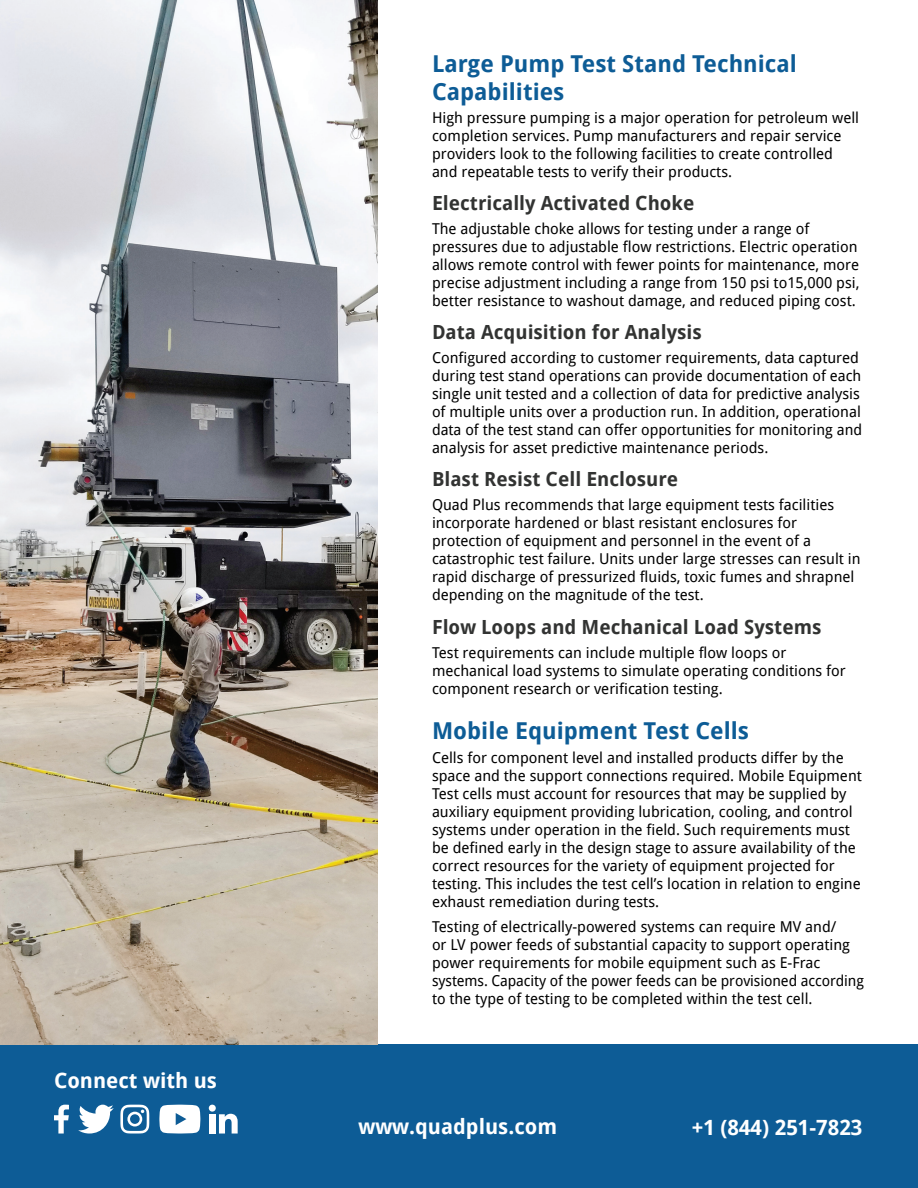
<style>
.page{position:relative;width:918px;height:1188px;background:#fff}
.page>*{position:absolute;margin:0;border:0;box-sizing:border-box;transform-origin:0 0}
.t1{font:700 23.25px/27.9px "Droid Sans";color:#0d5c96}
.t2{font:700 21px "Droid Sans";color:#fff}
.t3{font:700 19.5px "Droid Sans";color:#323332}
.t4{font:15px/18px "Droid Sans";color:#000}
</style>
<div class="page">
<div style="left:0;top:1045px;width:918px;height:143px;background:#0d5c96"></div>
<svg style="left:54px;top:1105px;width:15px;height:29px"></svg>
<svg style="left:120px;top:1105px;width:29px;height:29px"></svg>
<div style="left:209px;top:1114px;width:6px;height:20px;background:#fff"></div>
<div style="left:209px;top:1105px;width:7px;height:7px;background:#fff;border-radius:50%"></div>
<svg style="left:219px;top:1114px;width:19px;height:20px"></svg>
<svg style="left:78px;top:1105px;width:36px;height:29px"></svg>
<svg style="left:159px;top:1105px;width:41px;height:29px"></svg>
<img style="left:0;top:0;width:378px;height:1045px">
<h2 class="t2" style="left:54px;top:1068px;width:165px">Connect with us</h2>
<h1 class="t1" style="left:432px;top:50px;width:366px">Large Pump Test Stand Technical<br>Capabilities</h1>
<p class="t4" style="left:432px;top:109px;width:429px">High pressure pumping is a major operation for petroleum well completion services. Pump manufacturers and repair service providers look to the following facilities to create controlled and repeatable tests to verify their products.</p>
<h3 class="t3" style="left:432px;top:192px;width:264px">Electrically Activated Choke</h3>
<p class="t4" style="left:432px;top:220px;width:429px">The adjustable choke allows for testing under a range of pressures due to adjustable flow restrictions. Electric operation allows remote control with fewer points for maintenance, more precise adjustment including a range from 150 psi to15,000 psi, better resistance to washout damage, and reduced piping cost.</p>
<h3 class="t3" style="left:432px;top:321px;width:271px">Data Acquisition for Analysis</h3>
<p class="t4" style="left:432px;top:349px;width:432px">Configured according to customer requirements, data captured during test stand operations can provide documentation of each single unit tested and a collection of data for predictive analysis of multiple units over a production run. In addition, operational data of the test stand can offer opportunities for monitoring and analysis for asset predictive maintenance periods.</p>
<h3 class="t3" style="left:432px;top:468px;width:248px">Blast Resist Cell Enclosure</h3>
<p class="t4" style="left:432px;top:495px;width:430px">Quad Plus recommends that large equipment tests facilities incorporate hardened or blast resistant enclosures for protection of equipment and personnel in the event of a catastrophic test failure. Units under large stresses can result in rapid discharge of pressurized fluids, toxic fumes and shrapnel depending on the magnitude of the test.</p>
<h3 class="t3" style="left:432px;top:616px;width:391px">Flow Loops and Mechanical Load Systems</h3>
<p class="t4" style="left:432px;top:643px;width:415px">Test requirements can include multiple flow loops or mechanical load systems to simulate operating conditions for component research or verification testing.</p>
<h1 class="t1" style="left:432px;top:717px;width:319px">Mobile Equipment Test Cells</h1>
<p class="t4" style="left:432px;top:749px;width:431px">Cells for component level and installed products differ by the space and the support connections required. Mobile Equipment Test cells must account for resources that may be supplied by auxiliary equipment providing lubrication, cooling, and control systems under operation in the field. Such requirements must be defined early in the design stage to assure availability of the correct resources for the variety of equipment projected for testing. This includes the test cell’s location in relation to engine exhaust remediation during tests.</p>
<p class="t4" style="left:432px;top:918px;width:433px">Testing of electrically-powered systems can require MV and/<br>or LV power feeds of substantial capacity to support operating power requirements for mobile equipment such as E-Frac systems. Capacity of the power feeds can be provisioned according to the type of testing to be completed within the test cell.</p>
<h2 class="t2" style="left:358px;top:1114px;width:200px">www.quadplus.com</h2>
<h2 class="t2" style="left:692px;top:1115px;width:172px">+1 (844) 251-7823</h2>
</div>
